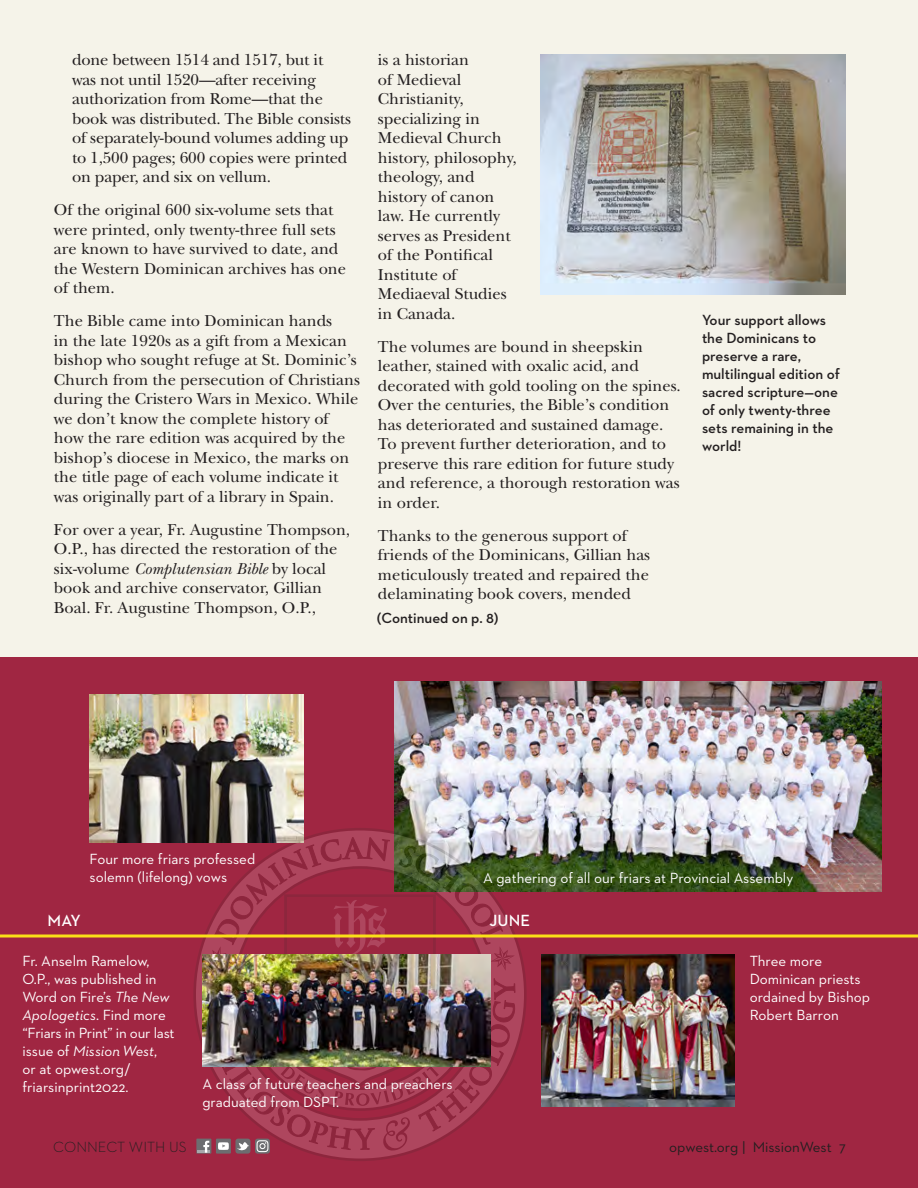
<style>
.page{position:relative;width:918px;height:1188px;background:#fff}
.page>*{position:absolute;margin:0;border:0;box-sizing:border-box;transform-origin:0 0}
.t1{font:16.5px/19.5px "New Baskerville Std";color:#231f20}
.t2{font:600 16.5px "Neutraface 2 Text";color:#fff}
.t3{font:15px/18px "Neutraface 2 Text";color:#fff}
.t4{font:600 15px/18px "Neutraface 2 Text";color:#231f20}
.t5{font:15px "Neutraface 2 Text";color:#231f20}
.t6{font:300 15px "Neutraface 2 Text";color:#231f20}
.s1{font-style:italic}
</style>
<div class="page">
<div style="left:0;top:657px;width:918px;height:531px;background:#a02642"></div>
<img style="left:394px;top:682px;width:488px;height:210px">
<svg style="left:193px;top:828px;width:334px;height:333px"></svg>
<div style="left:0;top:0;width:918px;height:657px;background:#f5f3e9"></div>
<img style="left:541px;top:54px;width:304px;height:240px">
<svg style="left:0;top:934px;width:918px;height:4px;background:#e3b121"></svg>
<img style="left:542px;top:954px;width:193px;height:153px">
<img style="left:90px;top:695px;width:213px;height:148px">
<div style="left:196px;top:1139px;width:15px;height:15px;background:#80515e"></div>
<svg style="left:235px;top:1139px;width:15px;height:15px"></svg>
<svg style="left:255px;top:1139px;width:15px;height:15px"></svg>
<svg style="left:216px;top:1139px;width:15px;height:15px"></svg>
<img style="left:197px;top:837px;width:318px;height:316px">
<p class="t1" style="left:72px;top:50px;width:281px">done between 1514 and 1517, but it was not until 1520—after receiving authorization from Rome—that the book was distributed. The Bible consists of separately-bound volumes adding up to 1,500 pages; 600 copies were printed on paper, and six on vellum.</p>
<p class="t1" style="left:54px;top:200px;width:294px">Of the original 600 six-volume sets that were printed, only twenty-three full sets are known to have survived to date, and the Western Dominican archives has one of them.</p>
<p class="t1" style="left:54px;top:311px;width:307px">The Bible came into Dominican hands<br>in the late 1920s as a gift from a Mexican bishop who sought refuge at St. Dominic’s Church from the persecution of Christians during the Cristero Wars in Mexico. While we don’t know the complete history of how the rare edition was acquired by the bishop’s diocese in Mexico, the marks on the title page of each volume indicate it was originally part of a library in Spain.</p>
<p class="t1" style="left:54px;top:520px;width:298px">For over a year, Fr. Augustine Thompson, O.P., has directed the restoration of the six-volume <span class="s1">Complutensian Bible</span> by local book and archive conservator, Gillian Boal. Fr. Augustine Thompson, O.P.,</p>
<p class="t1" style="left:378px;top:50px;width:140px">is a historian<br>of Medieval<br>Christianity, specializing in<br>Medieval Church history, philosophy, theology, and history of canon law. He currently serves as President of the Pontifical<br>Institute of<br>Mediaeval Studies in Canada.</p>
<p class="t1" style="left:378px;top:337px;width:304px">The volumes are bound in sheepskin leather, stained with oxalic acid, and decorated with gold tooling on the spines.<br>Over the centuries, the Bible’s condition has deteriorated and sustained damage.<br>To prevent further deterioration, and to preserve this rare edition for future study and reference, a thorough restoration was in order.</p>
<p class="t1" style="left:378px;top:526px;width:274px">Thanks to the generous support of friends of the Dominicans, Gillian has meticulously treated and repaired the delaminating book covers, mended</p>
<p class="t4" style="left:377px;top:608px;width:123px">(Continued on p. 8)</p>
<p class="t4" style="left:702px;top:311px;width:139px">Your support allows the Dominicans to preserve a rare, multilingual edition of sacred scripture—one of only twenty-three sets remaining in the world!</p>
<p class="t3" style="left:90px;top:850px;width:167px">Four more friars professed solemn (lifelong) vows</p>
<p class="t3" style="left:483px;top:868px;width:312px">A gathering of all our friars at Provincial Assembly</p>
<p class="t2" style="left:48px;top:910px;width:35px">MAY</p>
<p class="t2" style="left:490px;top:910px;width:42px">JUNE</p>
<p class="t3" style="left:22px;top:951px;width:154px">Fr. Anselm Ramelow,<br>O.P., was published in<br>Word on Fire’s <span class="s1">The New<br>Apologetics</span>. Find more “Friars in Print” in our last issue of <span class="s1">Mission West</span>,<br>or at opwest.org/ friarsinprint2022.</p>
<p class="t3" style="left:202px;top:1075px;width:252px">A class of future teachers and preachers graduated from DSPT.</p>
<p class="t3" style="left:750px;top:951px;width:122px">Three more<br>Dominican priests ordained by Bishop<br>Robert Barron</p>
<p class="t6" style="left:53px;top:1138px;width:135px">CONNECT WITH US</p>
<p class="t5" style="left:669px;top:1138px;width:178px">opwest.org | MissionWest 7</p>
</div>
